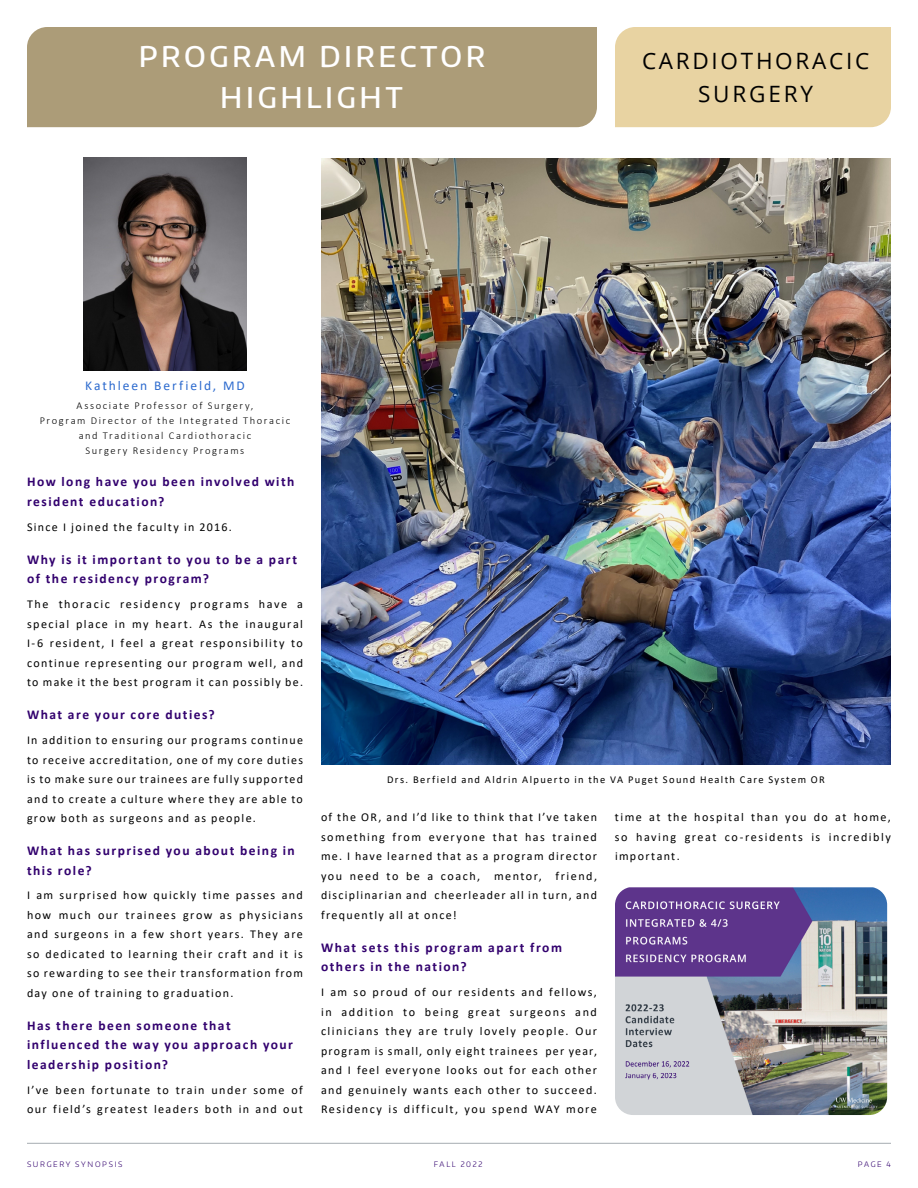
<style>
.page{position:relative;width:918px;height:1188px;background:#fff}
.page>*{position:absolute;margin:0;border:0;box-sizing:border-box;transform-origin:0 0}
.t1{font:500 28.5px/40.5px "Encode Sans Normal";letter-spacing:.125em;color:#fff;text-align:center}
.t2{font:22.5px/33px "Open Sans";letter-spacing:.12em;color:#000;text-align:center}
.t3{font:700 13.5px/19.5px "Calibri";letter-spacing:.11em;color:#32006e}
.t4{font:13.5px "Calibri";letter-spacing:.14em;color:#2c6ace}
.t5{font:12px/19.5px "Calibri";letter-spacing:.115em;color:#000;text-align:justify}
.t6{font:300 10.5px/15px "Calibri";letter-spacing:.15em;color:#000;text-align:center}
.t7{font:10.5px "Calibri";letter-spacing:.13em;color:#000}
.t8{font:300 7.5px "Encode Sans Normal";letter-spacing:.22em;color:#32006e}
</style>
<div class="page">
<hr style="left:27px;top:1143px;width:864px;height:1px;background:#a6acb1">
<img style="left:83px;top:158px;width:164px;height:212px">
<div style="left:27px;top:27px;width:570px;height:100px;background:#ac9c78"></div>
<div style="left:615px;top:27px;width:276px;height:100px;background:#e8d3a2"></div>
<img style="left:321px;top:158px;width:570px;height:607px">
<img style="left:615px;top:887px;width:272px;height:228px">
<h1 class="t1" style="left:139px;top:36px;width:348px">PROGRAM DIRECTOR<br>HIGHLIGHT</h1>
<h2 class="t2" style="left:642px;top:43px;width:229px">CARDIOTHORACIC<br>SURGERY</h2>
<p class="t4" style="left:85px;top:376px;width:161px">Kathleen Berfield, MD</p>
<p class="t6" style="left:40px;top:398px;width:252px">Associate Professor of Surgery,<br>Program Director of the Integrated Thoracic and Traditional Cardiothoracic<br>Surgery Residency Programs</p>
<p class="t3" style="left:27px;top:472px;width:269px">How long have you been involved with resident education?</p>
<p class="t5" style="left:27px;top:517px;width:206px">Since I joined the faculty in 2016.</p>
<p class="t3" style="left:27px;top:549px;width:272px">Why is it important to you to be a part of the residency program?</p>
<p class="t5" style="left:27px;top:594px;width:278px">The thoracic residency programs have a special place in my heart. As the inaugural I-6 resident, I feel a great responsibility to continue representing our program well, and to make it the best program it can possibly be.</p>
<p class="t3" style="left:27px;top:705px;width:189px">What are your core duties?</p>
<p class="t5" style="left:27px;top:730px;width:277px">In addition to ensuring our programs continue to receive accreditation, one of my core duties is to make sure our trainees are fully supported and to create a culture where they are able to grow both as surgeons and as people.</p>
<p class="t3" style="left:27px;top:841px;width:269px">What has surprised you about being in this role?</p>
<p class="t5" style="left:27px;top:885px;width:278px">I am surprised how quickly time passes and how much our trainees grow as physicians and surgeons in a few short years. They are so dedicated to learning their craft and it is so rewarding to see their transformation from day one of training to graduation.</p>
<p class="t3" style="left:27px;top:1016px;width:268px">Has there been someone that influenced the way you approach your leadership position?</p>
<p class="t5" style="left:27px;top:1080px;width:278px">I’ve been fortunate to train under some of our field’s greatest leaders both in and out</p>
<p class="t7" style="left:387px;top:772px;width:439px">Drs. Berfield and Aldrin Alpuerto in the VA Puget Sound Health Care System OR</p>
<p class="t5" style="left:321px;top:807px;width:278px">of the OR, and I’d like to think that I’ve taken something from everyone that has trained me. I have learned that as a program director you need to be a coach, mentor, friend, disciplinarian and cheerleader all in turn, and frequently all at once!</p>
<p class="t3" style="left:321px;top:937px;width:243px">What sets this program apart from others in the nation?</p>
<p class="t5" style="left:321px;top:982px;width:278px">I am so proud of our residents and fellows, in addition to being great surgeons and clinicians they are truly lovely people. Our program is small, only eight trainees per year, and I feel everyone looks out for each other and genuinely wants each other to succeed.<br>Residency is difficult, you spend WAY more</p>
<p class="t5" style="left:615px;top:807px;width:277px">time at the hospital than you do at home, so having great co-residents is incredibly important.</p>
<p class="t8" style="left:27px;top:1159px;width:97px">SURGERY SYNOPSIS</p>
<p class="t8" style="left:434px;top:1159px;width:50px">FALL 2022</p>
<p class="t8" style="left:858px;top:1159px;width:35px">PAGE 4</p>
</div>
